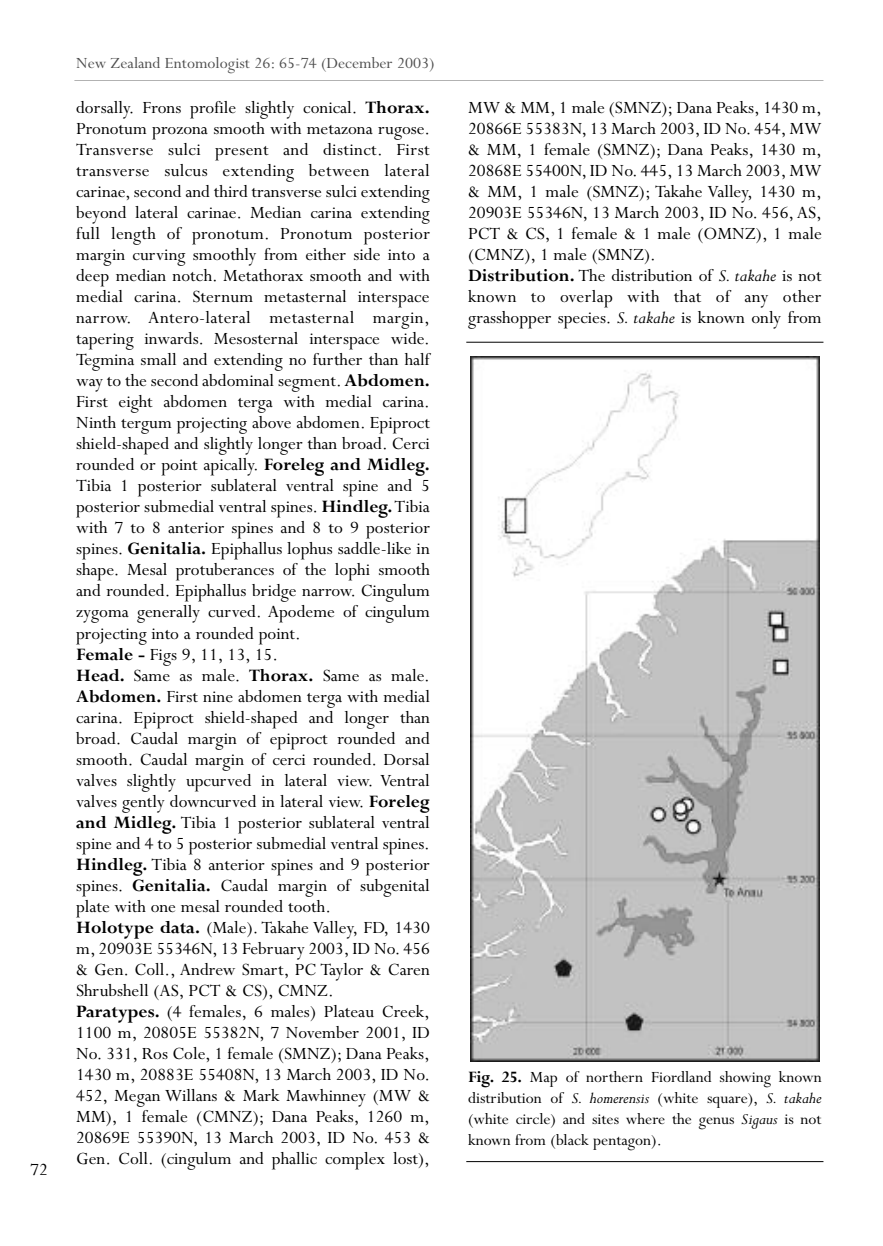
<style>
.page{position:relative;width:883px;height:1246px;background:#fff}
.page>*{position:absolute;margin:0;border:0;box-sizing:border-box;transform-origin:0 0}
.t1{font:19.25px/21px "Perpetua";color:#000}
.t2{font:17.5px/21px "Perpetua";color:#000;text-align:justify}
.t3{font:17.5px "Perpetua";color:#4d4d4d}
.s1{font-weight:700}
.s2{font-style:italic}
</style>
<div class="page">
<hr style="left:74px;top:78px;width:749px;height:2px;background:#000">
<div style="left:74px;top:55px;width:749px;height:24px;background:#fff"></div>
<img style="left:470px;top:356px;width:350px;height:704px">
<hr style="left:466px;top:342px;width:357px;height:1px;background:#000">
<hr style="left:466px;top:1160px;width:357px;height:1px;background:#000">
<p class="t1" style="left:30px;top:1160px;width:19px">72</p>
<p class="t3" style="left:76px;top:56px;width:360px">New Zealand Entomologist 26: 65-74 (December 2003)</p>
<p class="t1" style="left:76px;top:99px;width:355px">dorsally. Frons profile slightly conical. <span class="s1">Thorax.<br></span>Pronotum prozona smooth with metazona rugose.<br>Transverse sulci present and distinct. First transverse sulcus extending between lateral carinae, second and third transverse sulci extending beyond lateral carinae. Median carina extending full length of pronotum. Pronotum posterior margin curving smoothly from either side into a deep median notch. Metathorax smooth and with medial carina. Sternum metasternal interspace narrow. Antero-lateral metasternal margin, tapering inwards. Mesosternal interspace wide.<br>Tegmina small and extending no further than half way to the second abdominal segment.<span class="s1">Abdomen.<br></span>First eight abdomen terga with medial carina.<br>Ninth tergum projecting above abdomen. Epiproct shield-shaped and slightly longer than broad. Cerci rounded or point apically. <span class="s1">Foreleg and Midleg.<br></span>Tibia 1 posterior sublateral ventral spine and 5 posterior submedial ventral spines. <span class="s1">Hindleg.</span>Tibia with 7 to 8 anterior spines and 8 to 9 posterior spines. <span class="s1">Genitalia.</span> Epiphallus lophus saddle-like in shape. Mesal protuberances of the lophi smooth and rounded. Epiphallus bridge narrow. Cingulum zygoma generally curved. Apodeme of cingulum projecting into a rounded point.<br><span class="s1">Female -</span> Figs 9, 11, 13, 15.<br><span class="s1">Head.</span> Same as male. <span class="s1">Thorax.</span> Same as male.<br><span class="s1">Abdomen.</span> First nine abdomen terga with medial carina. Epiproct shield-shaped and longer than broad. Caudal margin of epiproct rounded and smooth. Caudal margin of cerci rounded. Dorsal valves slightly upcurved in lateral view. Ventral valves gently downcurved in lateral view. <span class="s1">Foreleg and Midleg.</span> Tibia 1 posterior sublateral ventral spine and 4 to 5 posterior submedial ventral spines.<br><span class="s1">Hindleg.</span> Tibia 8 anterior spines and 9 posterior spines. <span class="s1">Genitalia.</span> Caudal margin of subgenital plate with one mesal rounded tooth.<br><span class="s1">Holotype data.</span> (Male). Takahe Valley, FD, 1430 m, 20903E 55346N, 13 February 2003, ID No. 456 &amp; Gen. Coll., Andrew Smart, PC Taylor &amp; Caren Shrubshell (AS, PCT &amp; CS), CMNZ.<br><span class="s1">Paratypes.</span> (4 females, 6 males) Plateau Creek, 1100 m, 20805E 55382N, 7 November 2001, ID No. 331, Ros Cole, 1 female (SMNZ); Dana Peaks, 1430 m, 20883E 55408N, 13 March 2003, ID No.<br>452, Megan Willans &amp; Mark Mawhinney (MW &amp; MM), 1 female (CMNZ); Dana Peaks, 1260 m, 20869E 55390N, 13 March 2003, ID No. 453 &amp; Gen. Coll. (cingulum and phallic complex lost),</p>
<p class="t1" style="left:468px;top:99px;width:355px">MW &amp; MM, 1 male (SMNZ); Dana Peaks, 1430 m, 20866E 55383N, 13 March 2003, ID No. 454, MW &amp; MM, 1 female (SMNZ); Dana Peaks, 1430 m, 20868E 55400N, ID No. 445, 13 March 2003, MW &amp; MM, 1 male (SMNZ); Takahe Valley, 1430 m, 20903E 55346N, 13 March 2003, ID No. 456, AS, PCT &amp; CS, 1 female &amp; 1 male (OMNZ), 1 male (CMNZ), 1 male (SMNZ).<br><span class="s1">Distribution.</span> The distribution of <span class="s2">S. takahe</span> is not known to overlap with that of any other grasshopper species. <span class="s2">S. takahe</span> is known only from</p>
<p class="t2" style="left:468px;top:1067px;width:355px"><span class="s1">Fig. 25.</span> Map of northern Fiordland showing known distribution of <span class="s2">S. homerensis</span> (white square), <span class="s2">S. takahe </span>(white circle) and sites where the genus <span class="s2">Sigaus</span> is not known from (black pentagon).</p>
</div>
